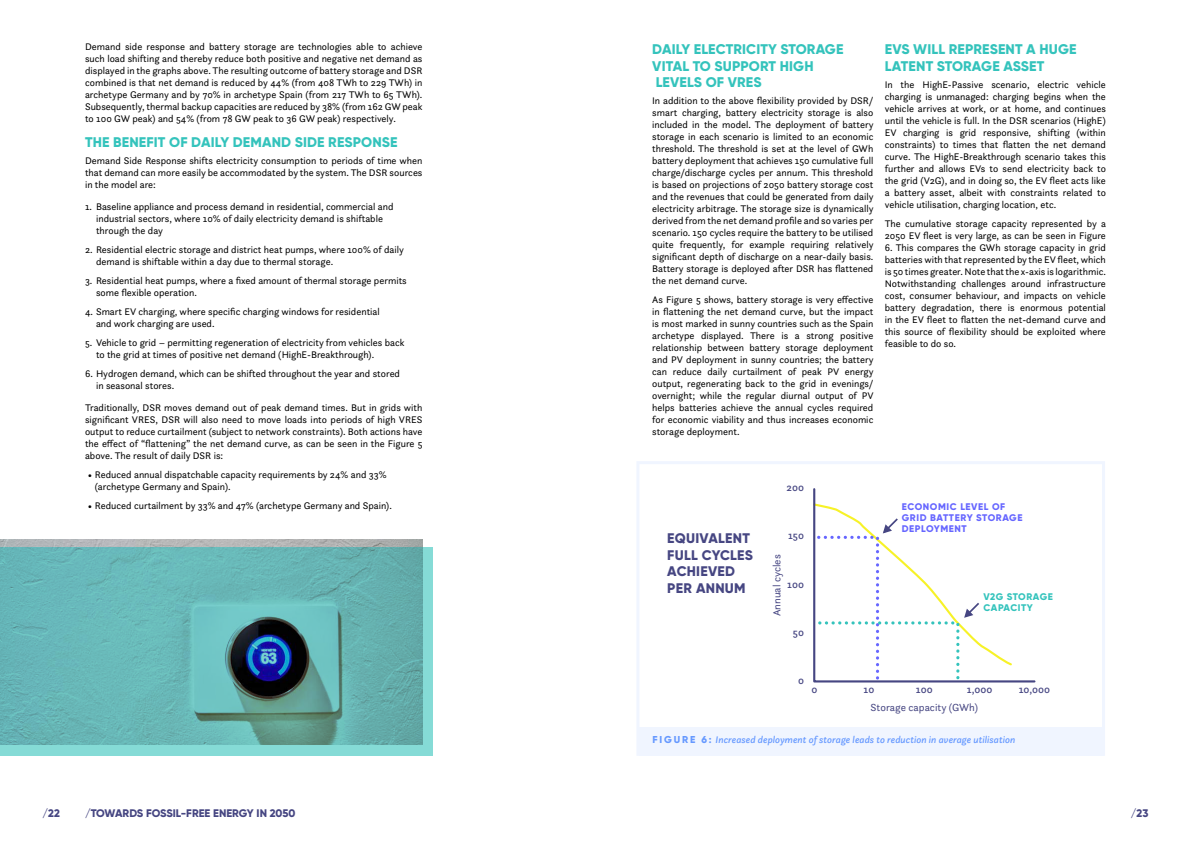
<style>
.page{position:relative;width:1191px;height:842px;background:#fff}
.page>*{position:absolute;margin:0;border:0;box-sizing:border-box;transform-origin:0 0}
.t1{font:800 14px/16.8px "Gilroy";letter-spacing:.01em;color:#34c3bc}
.t2{font:800 13.9px/16.7px "Gilroy";letter-spacing:.02em;color:#464682}
.t3{font:800 11px "Gilroy";letter-spacing:-.005em;color:#464682}
.t4{font:10.7px "Questa Sans";color:#464682}
.t5{font:500 10.7px "Questa Sans";color:#464682}
.t6{font:10px/12px "Questa Sans";color:#000}
.t7{font:italic 500 10px "Questa Sans";color:#69f}
.t8{font:800 9.6px/10.7px "Gilroy";letter-spacing:.06em;color:#66f}
.t9{font:800 9.6px/10.7px "Gilroy";letter-spacing:.05em;color:#34c3bc}
.s1{font-family:"Gilroy";font-weight:800;font-style:normal}
</style>
<div class="page">
<div style="left:639px;top:727px;width:464px;height:29px;background:#f0f5ff"></div>
<div style="left:636px;top:461px;width:469px;height:295px;border:3px solid #f0f5ff"></div>
<svg style="left:813px;top:488px;width:223px;height:195px"></svg>
<svg style="left:813px;top:502px;width:200px;height:179px"></svg>
<img style="left:0;top:539px;width:422px;height:9px">
<svg style="left:0;top:548px;width:432px;height:208px;background:#64aeaf"></svg>
<p class="t6" style="left:85px;top:40px;width:339px;text-align:justify">Demand side response and battery storage are technologies able to achieve such load shifting and thereby reduce both positive and negative net demand as displayed in the graphs above. The resulting outcome of battery storage and DSR combined is that net demand is reduced by 44% (from 408 TWh to 229 TWh) in archetype Germany and by 70% in archetype Spain (from 217 TWh to 65 TWh).<br>Subsequently, thermal backup capacities are reduced by 38% (from 162 GW peak to 100 GW peak) and 54% (from 78 GW peak to 36 GW peak) respectively.</p>
<h1 class="t1" style="left:85px;top:134px;width:314px">THE BENEFIT OF DAILY DEMAND SIDE RESPONSE</h1>
<p class="t6" style="left:85px;top:154px;width:339px;text-align:justify">Demand Side Response shifts electricity consumption to periods of time when that demand can more easily be accommodated by the system. The DSR sources in the model are:</p>
<p class="t6" style="left:96px;top:200px;width:299px;text-indent:-11px">1. Baseline appliance and process demand in residential, commercial and industrial sectors, where 10% of daily electricity demand is shiftable through the day</p>
<p class="t6" style="left:96px;top:243px;width:309px;text-indent:-11px">2. Residential electric storage and district heat pumps, where 100% of daily demand is shiftable within a day due to thermal storage.</p>
<p class="t6" style="left:96px;top:274px;width:312px;text-indent:-11px">3. Residential heat pumps, where a fixed amount of thermal storage permits some flexible operation.</p>
<p class="t6" style="left:96px;top:305px;width:285px;text-indent:-11px">4. Smart EV charging, where specific charging windows for residential and work charging are used.</p>
<p class="t6" style="left:96px;top:336px;width:310px;text-indent:-11px">5. Vehicle to grid – permitting regeneration of electricity from vehicles back to the grid at times of positive net demand (HighE-Breakthrough).</p>
<p class="t6" style="left:96px;top:367px;width:305px;text-indent:-11px">6. Hydrogen demand, which can be shifted throughout the year and stored in seasonal stores.</p>
<p class="t6" style="left:85px;top:401px;width:339px;text-align:justify">Traditionally, DSR moves demand out of peak demand times. But in grids with significant VRES, DSR will also need to move loads into periods of high VRES output to reduce curtailment (subject to network constraints). Both actions have the effect of “flattening” the net demand curve, as can be seen in the Figure 5 above. The result of daily DSR is:</p>
<p class="t6" style="left:95px;top:468px;width:293px;text-indent:-7px">• Reduced annual dispatchable capacity requirements by 24% and 33% (archetype Germany and Spain).</p>
<p class="t6" style="left:88px;top:500px;width:305px">• Reduced curtailment by 33% and 47% (archetype Germany and Spain).</p>
<h1 class="t1" style="left:652px;top:40px;width:193px">DAILY ELECTRICITY STORAGE<br>VITAL TO SUPPORT HIGH<br>LEVELS OF VRES</h1>
<p class="t6" style="left:652px;top:95px;width:223px;text-align:justify">In addition to the above flexibility provided by DSR/ smart charging, battery electricity storage is also included in the model. The deployment of battery storage in each scenario is limited to an economic threshold. The threshold is set at the level of GWh battery deployment that achieves 150 cumulative full charge/discharge cycles per annum. This threshold is based on projections of 2050 battery storage cost and the revenues that could be generated from daily electricity arbitrage. The storage size is dynamically derived from the net demand profile and so varies per scenario. 150 cycles require the battery to be utilised quite frequently, for example requiring relatively significant depth of discharge on a near-daily basis.<br>Battery storage is deployed after DSR has flattened the net demand curve.</p>
<p class="t6" style="left:652px;top:294px;width:223px;text-align:justify">As Figure 5 shows, battery storage is very effective in flattening the net demand curve, but the impact is most marked in sunny countries such as the Spain archetype displayed. There is a strong positive relationship between battery storage deployment and PV deployment in sunny countries; the battery can reduce daily curtailment of peak PV energy output, regenerating back to the grid in evenings/ overnight; while the regular diurnal output of PV helps batteries achieve the annual cycles required for economic viability and thus increases economic storage deployment.</p>
<h1 class="t1" style="left:884px;top:40px;width:193px">EVS WILL REPRESENT A HUGE<br>LATENT STORAGE ASSET</h1>
<p class="t6" style="left:884px;top:78px;width:223px;text-align:justify">In the HighE-Passive scenario, electric vehicle charging is unmanaged: charging begins when the vehicle arrives at work, or at home, and continues until the vehicle is full. In the DSR scenarios (HighE)<br>EV charging is grid responsive, shifting (within constraints) to times that flatten the net demand curve. The HighE-Breakthrough scenario takes this further and allows EVs to send electricity back to the grid (V2G), and in doing so, the EV fleet acts like a battery asset, albeit with constraints related to vehicle utilisation, charging location, etc.</p>
<p class="t6" style="left:884px;top:217px;width:223px">The cumulative storage capacity represented by a<br>2050 EV fleet is very large, as can be seen in Figure</p>
<p class="t6" style="left:884px;top:241px;width:223px;text-align:justify">6. This compares the GWh storage capacity in grid batteries with that represented by the EV fleet, which is 50 times greater. Note that the x-axis is logarithmic.<br>Notwithstanding challenges around infrastructure cost, consumer behaviour, and impacts on vehicle battery degradation, there is enormous potential in the EV fleet to flatten the net-demand curve and this source of flexibility should be exploited where feasible to do so.</p>
<h2 class="t2" style="left:667px;top:530px;width:87px">EQUIVALENT<br>FULL CYCLES<br>ACHIEVED<br>PER ANNUM</h2>
<p class="t5" style="left:786px;top:481px;width:19px">200</p>
<p class="t5" style="left:788px;top:529px;width:17px">150</p>
<p class="t4" style="left:770px;top:616px;width:63px;rotate:-90deg">Annual cycles</p>
<p class="t5" style="left:787px;top:577px;width:18px">100</p>
<p class="t5" style="left:793px;top:625px;width:13px">50</p>
<p class="t5" style="left:798px;top:673px;width:7px">0</p>
<p class="t8" style="left:901px;top:501px;width:122px">ECONOMIC LEVEL OF<br>GRID BATTERY STORAGE<br>DEPLOYMENT</p>
<p class="t9" style="left:983px;top:592px;width:71px">V2G STORAGE<br>CAPACITY</p>
<p class="t5" style="left:811px;top:683px;width:7px">0</p>
<p class="t5" style="left:863px;top:683px;width:12px">10</p>
<p class="t5" style="left:916px;top:683px;width:18px">100</p>
<p class="t5" style="left:967px;top:683px;width:27px">1,000</p>
<p class="t5" style="left:1018px;top:683px;width:33px">10,000</p>
<p class="t4" style="left:870px;top:700px;width:109px">Storage capacity (GWh)</p>
<p class="t7" style="left:652px;top:733px;width:364px"><span class="s1">F I G U R E 6 :</span> Increased deployment of storage leads to reduction in average utilisation</p>
<p class="t3" style="left:43px;top:806px;width:19px">/22</p>
<p class="t3" style="left:85px;top:806px;width:212px">/TOWARDS FOSSIL-FREE ENERGY IN 2050</p>
<p class="t3" style="left:1131px;top:806px;width:19px">/23</p>
</div>
